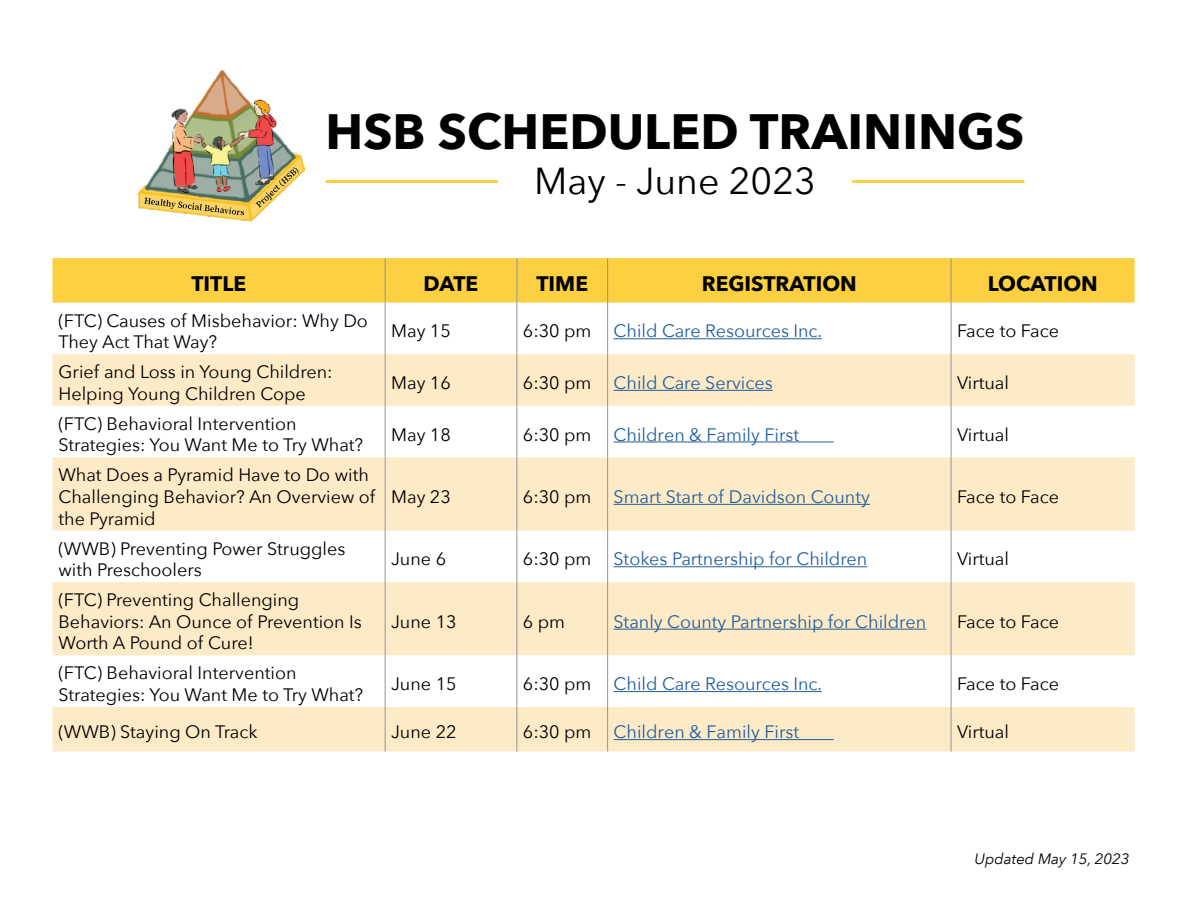
<style>
.page{position:relative;width:1188px;height:918px;background:#fff}
.page>*{position:absolute;margin:0;border:0;box-sizing:border-box;transform-origin:0 0}
.t1{font:700 49.5px "Avenir Next";color:#000}
.t2{font:37.5px "Avenir Next";color:#000}
.t3{font:700 21px "Avenir Next";color:#000}
.t4{font:18px/21.6px "Avenir Next";color:#000}
.t5{font:18px "Avenir Next";color:#215e9e}
.t6{font:italic 15px "Avenir Next";color:#000}
.s1{color:#000}
</style>
<div class="page">
<img style="left:137px;top:69px;width:168px;height:153px">
<hr style="left:326px;top:180px;width:172px;height:3px;background:#fdd041">
<hr style="left:852px;top:180px;width:172px;height:3px;background:#fdd041">
<div style="left:52px;top:258px;width:1083px;height:45px;background:#fdd041"></div>
<svg style="left:52px;top:354px;width:1083px;height:398px;fill:#fdeac6"></svg>
<hr style="left:385px;top:258px;width:1px;height:45px;background:#939598">
<hr style="left:517px;top:258px;width:1px;height:45px;background:#939598">
<hr style="left:607px;top:258px;width:1px;height:45px;background:#939598">
<hr style="left:951px;top:258px;width:1px;height:45px;background:#939598">
<hr style="left:385px;top:303px;width:1px;height:51px;background:#939598">
<hr style="left:517px;top:303px;width:1px;height:51px;background:#939598">
<hr style="left:607px;top:303px;width:1px;height:51px;background:#939598">
<hr style="left:951px;top:303px;width:1px;height:51px;background:#939598">
<hr style="left:385px;top:354px;width:1px;height:52px;background:#939598">
<hr style="left:517px;top:354px;width:1px;height:52px;background:#939598">
<hr style="left:607px;top:354px;width:1px;height:52px;background:#939598">
<hr style="left:951px;top:354px;width:1px;height:52px;background:#939598">
<hr style="left:385px;top:406px;width:1px;height:51px;background:#939598">
<hr style="left:517px;top:406px;width:1px;height:51px;background:#939598">
<hr style="left:607px;top:406px;width:1px;height:51px;background:#939598">
<hr style="left:951px;top:406px;width:1px;height:51px;background:#939598">
<hr style="left:385px;top:457px;width:1px;height:74px;background:#939598">
<hr style="left:517px;top:457px;width:1px;height:74px;background:#939598">
<hr style="left:607px;top:457px;width:1px;height:74px;background:#939598">
<hr style="left:951px;top:457px;width:1px;height:74px;background:#939598">
<hr style="left:385px;top:531px;width:1px;height:51px;background:#939598">
<hr style="left:517px;top:531px;width:1px;height:51px;background:#939598">
<hr style="left:607px;top:531px;width:1px;height:51px;background:#939598">
<hr style="left:951px;top:531px;width:1px;height:51px;background:#939598">
<hr style="left:385px;top:582px;width:1px;height:73px;background:#939598">
<hr style="left:517px;top:582px;width:1px;height:73px;background:#939598">
<hr style="left:607px;top:582px;width:1px;height:73px;background:#939598">
<hr style="left:951px;top:582px;width:1px;height:73px;background:#939598">
<hr style="left:385px;top:655px;width:1px;height:52px;background:#939598">
<hr style="left:517px;top:655px;width:1px;height:52px;background:#939598">
<hr style="left:607px;top:655px;width:1px;height:52px;background:#939598">
<hr style="left:951px;top:655px;width:1px;height:52px;background:#939598">
<hr style="left:385px;top:707px;width:1px;height:45px;background:#939598">
<hr style="left:517px;top:707px;width:1px;height:45px;background:#939598">
<hr style="left:607px;top:707px;width:1px;height:45px;background:#939598">
<hr style="left:951px;top:707px;width:1px;height:45px;background:#939598">
<hr style="left:614px;top:338px;width:208px;height:1px;background:#215e9e">
<hr style="left:614px;top:390px;width:159px;height:1px;background:#215e9e">
<hr style="left:614px;top:442px;width:220px;height:1px;background:#215e9e">
<hr style="left:614px;top:504px;width:256px;height:1px;background:#215e9e">
<hr style="left:614px;top:566px;width:253px;height:1px;background:#215e9e">
<hr style="left:614px;top:629px;width:312px;height:1px;background:#215e9e">
<hr style="left:614px;top:691px;width:208px;height:1px;background:#215e9e">
<hr style="left:614px;top:739px;width:220px;height:1px;background:#215e9e">
<h1 class="t1" style="left:326px;top:88px;width:700px">HSB SCHEDULED TRAININGS</h1>
<h2 class="t2" style="left:534px;top:149px;width:283px">May - June 2023</h2>
<p class="t3" style="left:191px;top:265px;width:56px">TITLE</p>
<p class="t3" style="left:424px;top:265px;width:56px">DATE</p>
<p class="t3" style="left:536px;top:265px;width:53px">TIME</p>
<p class="t3" style="left:702px;top:265px;width:157px">REGISTRATION</p>
<p class="t3" style="left:988px;top:265px;width:112px">LOCATION</p>
<p class="t4" style="left:59px;top:309px;width:311px">(FTC) Causes of Misbehavior: Why Do<br>They Act That Way?</p>
<p class="t4" style="left:391px;top:320px;width:61px">May 15</p>
<p class="t5" style="left:523px;top:316px;width:301px"><span class="s1">6:30 pm</span> Child Care Resources Inc.</p>
<p class="t4" style="left:957px;top:320px;width:104px">Face to Face</p>
<p class="t4" style="left:59px;top:360px;width:276px">Grief and Loss in Young Children:<br>Helping Young Children Cope</p>
<p class="t4" style="left:391px;top:371px;width:61px">May 16</p>
<p class="t5" style="left:523px;top:368px;width:251px"><span class="s1">6:30 pm</span> Child Care Services</p>
<p class="t4" style="left:957px;top:371px;width:53px">Virtual</p>
<p class="t4" style="left:59px;top:412px;width:306px">(FTC) Behavioral Intervention<br>Strategies: You Want Me to Try What?</p>
<p class="t4" style="left:391px;top:423px;width:61px">May 18</p>
<p class="t5" style="left:523px;top:419px;width:278px"><span class="s1">6:30 pm</span> Children &amp; Family First</p>
<p class="t4" style="left:957px;top:423px;width:53px">Virtual</p>
<p class="t4" style="left:59px;top:464px;width:318px">What Does a Pyramid Have to Do with<br>Challenging Behavior? An Overview of the Pyramid</p>
<p class="t4" style="left:391px;top:485px;width:61px">May 23</p>
<p class="t5" style="left:523px;top:482px;width:349px"><span class="s1">6:30 pm</span> Smart Start of Davidson County</p>
<p class="t4" style="left:957px;top:485px;width:104px">Face to Face</p>
<p class="t4" style="left:59px;top:537px;width:288px">(WWB) Preventing Power Struggles with Preschoolers</p>
<p class="t4" style="left:391px;top:548px;width:57px">June 6</p>
<p class="t5" style="left:523px;top:544px;width:346px"><span class="s1">6:30 pm</span> Stokes Partnership for Children</p>
<p class="t4" style="left:957px;top:548px;width:53px">Virtual</p>
<p class="t4" style="left:59px;top:588px;width:305px">(FTC) Preventing Challenging<br>Behaviors: An Ounce of Prevention Is<br>Worth A Pound of Cure!</p>
<p class="t4" style="left:391px;top:610px;width:67px">June 13</p>
<p class="t4" style="left:523px;top:610px;width:44px">6 pm</p>
<p class="t5" style="left:614px;top:606px;width:314px">Stanly County Partnership for Children</p>
<p class="t4" style="left:957px;top:610px;width:104px">Face to Face</p>
<p class="t4" style="left:59px;top:662px;width:306px">(FTC) Behavioral Intervention<br>Strategies: You Want Me to Try What?</p>
<p class="t4" style="left:391px;top:672px;width:67px">June 15</p>
<p class="t5" style="left:523px;top:669px;width:301px"><span class="s1">6:30 pm</span> Child Care Resources Inc.</p>
<p class="t4" style="left:957px;top:672px;width:104px">Face to Face</p>
<p class="t4" style="left:59px;top:720px;width:201px">(WWB) Staying On Track</p>
<p class="t4" style="left:391px;top:720px;width:67px">June 22</p>
<p class="t5" style="left:523px;top:717px;width:278px"><span class="s1">6:30 pm</span> Children &amp; Family First</p>
<p class="t4" style="left:957px;top:720px;width:53px">Virtual</p>
<p class="t6" style="left:975px;top:846px;width:157px">Updated May 15, 2023</p>
</div>
